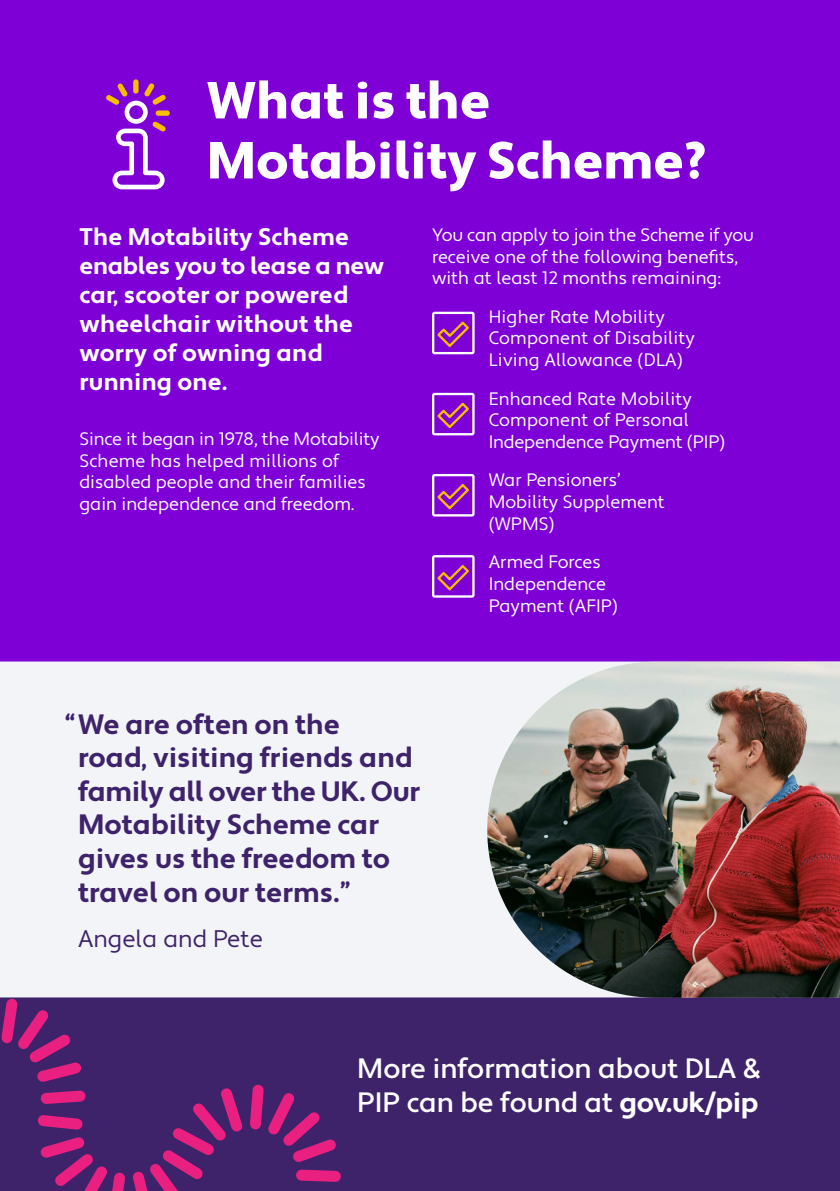
<style>
.page{position:relative;width:840px;height:1191px;background:#fff}
.page>*{position:absolute;margin:0;border:0;box-sizing:border-box;transform-origin:0 0}
.t1{font:900 52px/60px "Apertura";color:#fff}
.t2{font:700 28px/33.6px "Apertura";color:#3e236b}
.t3{font:500 28px/33.6px "Apertura";color:#fff}
.t4{font:700 24px/28.8px "Apertura";letter-spacing:.01em;color:#fff}
.t5{font:24px "Apertura";color:#3e236b}
.t6{font:18px/21.6px "Apertura";color:#fff}
.s1{font-weight:700}
</style>
<div class="page">
<div style="left:0;top:0;width:839px;height:661px;background:#7e00d6"></div>
<div style="left:0;top:997px;width:839px;height:194px;background:#3e236b"></div>
<div style="left:155px;top:110px;width:15px;height:6px;background:#f7be00;border-radius:3px"></div>
<div style="left:133px;top:79px;width:5px;height:15px;background:#f7be00;border-radius:3px"></div>
<svg style="left:106px;top:83px;width:60px;height:106px"></svg>
<svg style="left:0;top:997px;width:346px;height:194px"></svg>
<div style="left:0;top:661px;width:839px;height:336px;background:#f3f4f7"></div>
<img style="left:487px;top:661px;width:352px;height:336px">
<svg style="left:432px;top:312px;width:42px;height:42px"></svg>
<svg style="left:432px;top:393px;width:42px;height:42px"></svg>
<svg style="left:432px;top:474px;width:42px;height:42px"></svg>
<svg style="left:432px;top:555px;width:42px;height:42px"></svg>
<h1 class="t1" style="left:206px;top:72px;width:501px">What is the<br>Motability Scheme?</h1>
<h3 class="t4" style="left:79px;top:224px;width:306px">The Motability Scheme enables you to lease a new car, scooter or powered wheelchair without the worry of owning and running one.</h3>
<p class="t6" style="left:79px;top:429px;width:301px">Since it began in 1978, the Motability Scheme has helped millions of disabled people and their families gain independence and freedom.</p>
<p class="t6" style="left:432px;top:224px;width:323px">You can apply to join the Scheme if you receive one of the following benefits, with at least 12 months remaining:</p>
<p class="t6" style="left:488px;top:306px;width:207px">Higher Rate Mobility<br>Component of Disability<br>Living Allowance (DLA)</p>
<p class="t6" style="left:488px;top:388px;width:238px">Enhanced Rate Mobility<br>Component of Personal<br>Independence Payment (PIP)</p>
<p class="t6" style="left:488px;top:470px;width:177px">War Pensioners’<br>Mobility Supplement (WPMS)</p>
<p class="t6" style="left:488px;top:552px;width:131px">Armed Forces<br>Independence<br>Payment (AFIP)</p>
<h2 class="t2" style="left:78px;top:708px;width:343px;text-indent:-13px">“We are often on the<br>road, visiting friends and family all over the UK. Our<br>Motability Scheme car gives us the freedom to travel on our terms.”</h2>
<h3 class="t5" style="left:78px;top:924px;width:186px">Angela and Pete</h3>
<h2 class="t3" style="left:357px;top:1052px;width:405px">More information about DLA &amp;<br>PIP can be found at <span class="s1">gov.uk/pip</span></h2>
</div>
